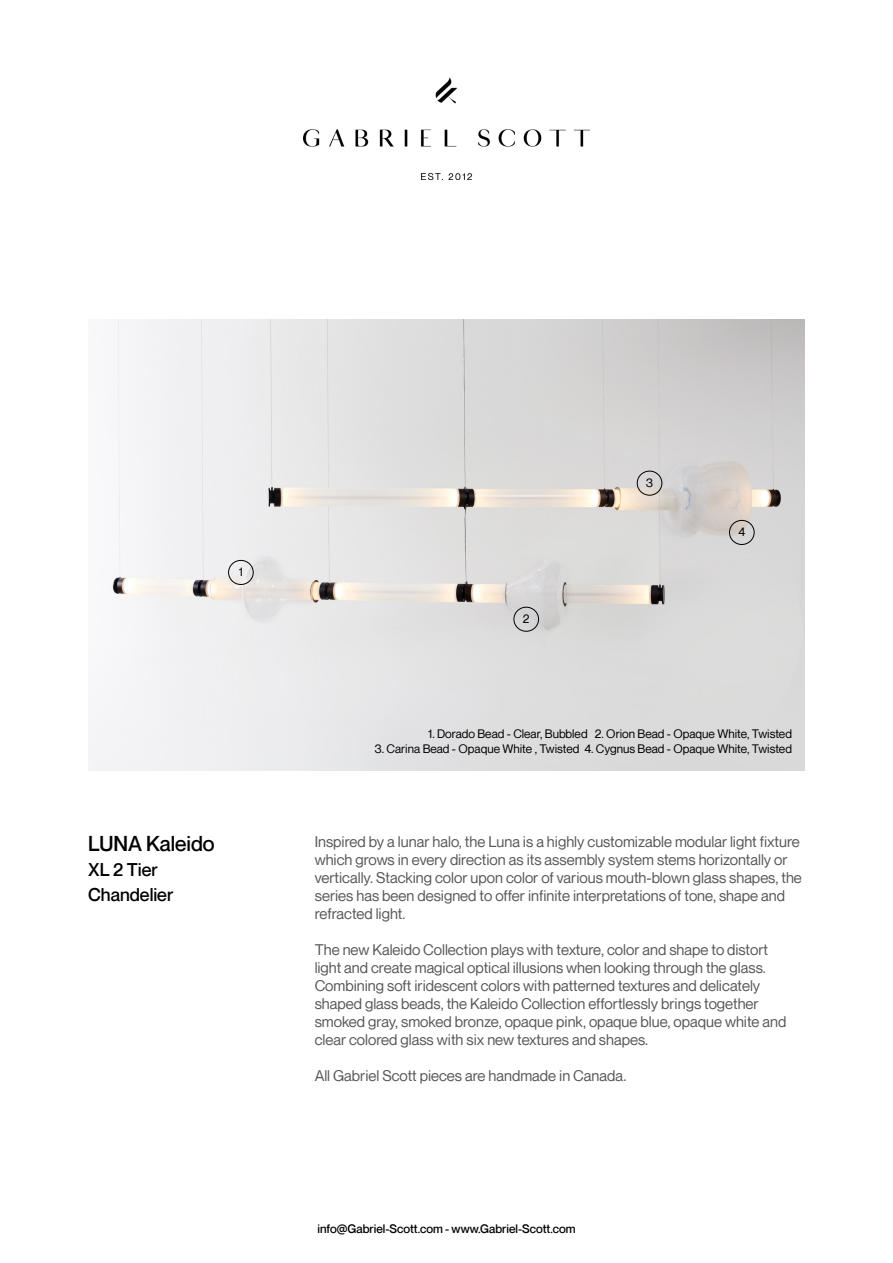
<style>
.page{position:relative;width:893px;height:1263px;background:#fff}
.page>*{position:absolute;margin:0;border:0;box-sizing:border-box;transform-origin:0 0}
.t1{font:500 21px "Neue Montreal";color:#000}
.t2{font:500 18px/25.2px "Neue Montreal";color:#000}
.t3{font:15px/18px "Neue Montreal";color:#575756}
.t4{font:12px "Neue Montreal";color:#000}
.t5{font:500 12px "Neue Montreal";color:#000}
</style>
<div class="page">
<img style="left:304px;top:77px;width:285px;height:102px">
<img style="left:88px;top:319px;width:717px;height:451px">
<div style="left:228px;top:560px;width:25px;height:25px;border:1px solid #000;border-radius:50%"></div>
<div style="left:514px;top:607px;width:25px;height:24px;border:1px solid #000;border-radius:50%"></div>
<div style="left:637px;top:471px;width:25px;height:24px;border:1px solid #000;border-radius:50%"></div>
<div style="left:729px;top:520px;width:25px;height:25px;border:1px solid #000;border-radius:50%"></div>
<p class="t4" style="left:239px;top:565px;width:6px">1</p>
<h1 class="t1" style="left:88px;top:831px;width:128px">LUNA Kaleido</h1>
<p class="t2" style="left:88px;top:857px;width:87px">XL 2 Tier<br>Chandelier</p>
<p class="t4" style="left:523px;top:612px;width:8px">2</p>
<p class="t4" style="left:646px;top:476px;width:8px">3</p>
<p class="t4" style="left:738px;top:525px;width:8px">4</p>
<p class="t4" style="left:428px;top:727px;width:365px">1. Dorado Bead - Clear, Bubbled 2. Orion Bead - Opaque White, Twisted</p>
<p class="t4" style="left:375px;top:741px;width:418px">3. Carina Bead - Opaque White , Twisted 4. Cygnus Bead - Opaque White, Twisted</p>
<p class="t3" style="left:315px;top:832px;width:489px">Inspired by a lunar halo, the Luna is a highly customizable modular light fixture which grows in every direction as its assembly system stems horizontally or vertically. Stacking color upon color of various mouth-blown glass shapes, the series has been designed to offer infinite interpretations of tone, shape and refracted light.</p>
<p class="t3" style="left:315px;top:940px;width:473px">The new Kaleido Collection plays with texture, color and shape to distort light and create magical optical illusions when looking through the glass.<br>Combining soft iridescent colors with patterned textures and delicately shaped glass beads, the Kaleido Collection effortlessly brings together smoked gray, smoked bronze, opaque pink, opaque blue, opaque white and clear colored glass with six new textures and shapes.</p>
<p class="t3" style="left:315px;top:1066px;width:313px">All Gabriel Scott pieces are handmade in Canada.</p>
<p class="t5" style="left:317px;top:1222px;width:260px">info@Gabriel-Scott.com - www.Gabriel-Scott.com</p>
</div>
